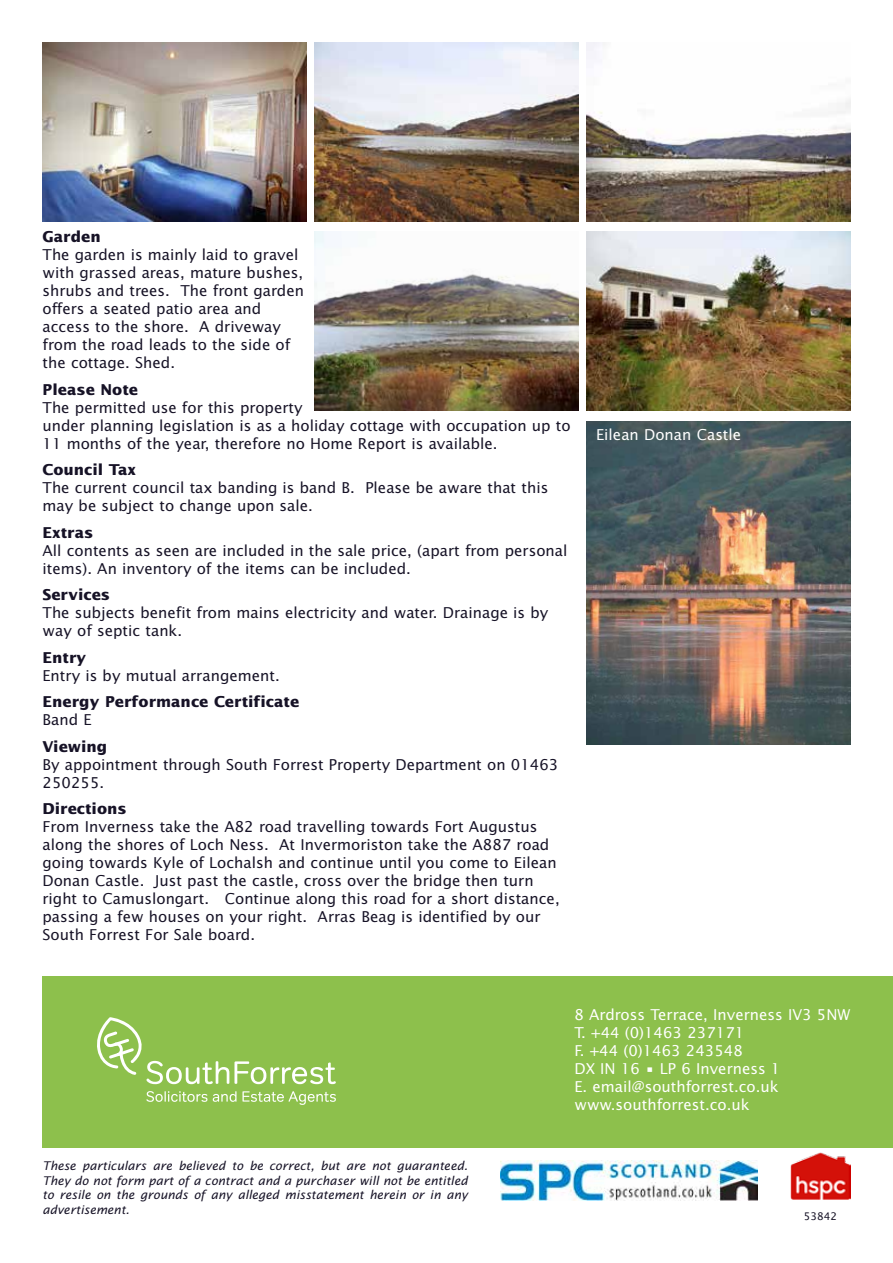
<style>
.page{position:relative;width:893px;height:1263px;background:#fff}
.page>*{position:absolute;margin:0;border:0;box-sizing:border-box;transform-origin:0 0}
.t1{font:15px/18px "Lucida Sans";color:#161226}
.t2{font:15px/18px "Lucida Sans";color:#fff}
.t3{font:700 15px "Lucida Sans";color:#161226}
.t4{font:italic 12px/14.4px "Lucida Sans";color:#161226;text-align:justify}
.t5{font:10.5px "Lucida Sans";color:#161226}
</style>
<div class="page">
<div style="left:43px;top:977px;width:850px;height:171px;background:#8dc04c"></div>
<svg style="left:97px;top:1017px;width:239px;height:67px"></svg>
<svg style="left:146px;top:1091px;width:61px;height:11px"></svg>
<svg style="left:213px;top:1091px;width:23px;height:11px"></svg>
<svg style="left:242px;top:1091px;width:94px;height:14px"></svg>
<img style="left:790px;top:1152px;width:60px;height:47px">
<img style="left:501px;top:1160px;width:256px;height:40px">
<img style="left:315px;top:232px;width:263px;height:179px">
<img style="left:587px;top:232px;width:263px;height:179px">
<img style="left:315px;top:43px;width:263px;height:178px">
<img style="left:587px;top:421px;width:263px;height:324px">
<img style="left:587px;top:43px;width:263px;height:178px">
<img style="left:43px;top:43px;width:263px;height:178px">
<p class="t3" style="left:43px;top:227px;width:60px">Garden</p>
<p class="t1" style="left:43px;top:245px;width:263px">The garden is mainly laid to gravel with grassed areas, mature bushes, shrubs and trees. The front garden offers a seated patio area and access to the shore. A driveway from the road leads to the side of the cottage. Shed.</p>
<p class="t3" style="left:43px;top:380px;width:97px">Please Note</p>
<p class="t1" style="left:43px;top:398px;width:530px">The permitted use for this property<br>under planning legislation is as a holiday cottage with occupation up to<br>11 months of the year, therefore no Home Report is available.</p>
<p class="t3" style="left:43px;top:460px;width:95px">Council Tax</p>
<p class="t1" style="left:43px;top:478px;width:507px">The current council tax banding is band B. Please be aware that this may be subject to change upon sale.</p>
<p class="t3" style="left:43px;top:523px;width:52px">Extras</p>
<p class="t1" style="left:43px;top:541px;width:527px">All contents as seen are included in the sale price, (apart from personal items). An inventory of the items can be included.</p>
<p class="t3" style="left:43px;top:586px;width:69px">Services</p>
<p class="t1" style="left:43px;top:603px;width:507px">The subjects benefit from mains electricity and water. Drainage is by way of septic tank.</p>
<p class="t3" style="left:43px;top:648px;width:45px">Entry</p>
<p class="t1" style="left:43px;top:666px;width:239px">Entry is by mutual arrangement.</p>
<p class="t3" style="left:43px;top:693px;width:258px">Energy Performance Certificate</p>
<p class="t1" style="left:43px;top:710px;width:51px">Band E</p>
<p class="t3" style="left:43px;top:737px;width:66px">Viewing</p>
<p class="t1" style="left:43px;top:755px;width:517px">By appointment through South Forrest Property Department on 01463<br>250255.</p>
<p class="t3" style="left:43px;top:800px;width:86px">Directions</p>
<p class="t1" style="left:43px;top:817px;width:519px">From Inverness take the A82 road travelling towards Fort Augustus along the shores of Loch Ness. At Invermoriston take the A887 road going towards Kyle of Lochalsh and continue until you come to Eilean Donan Castle. Just past the castle, cross over the bridge then turn right to Camuslongart. Continue along this road for a short distance, passing a few houses on your right. Arras Beag is identified by our South Forrest For Sale board.</p>
<p class="t2" style="left:596px;top:425px;width:147px">Eilean Donan Castle</p>
<p class="t4" style="left:43px;top:1159px;width:427px">These particulars are believed to be correct, but are not guaranteed.<br>They do not form part of a contract and a purchaser will not be entitled to resile on the grounds of any alleged misstatement herein or in any advertisement.</p>
<p class="t2" style="left:574px;top:1005px;width:277px">8 Ardross Terrace, Inverness IV3 5NW<br>T. +44 (0)1463 237171<br>F. +44 (0)1463 243548<br>DX IN 16 • LP 6 Inverness 1<br>E. email@southforrest.co.uk www.southforrest.co.uk</p>
<p class="t5" style="left:804px;top:1210px;width:35px">53842</p>
</div>
